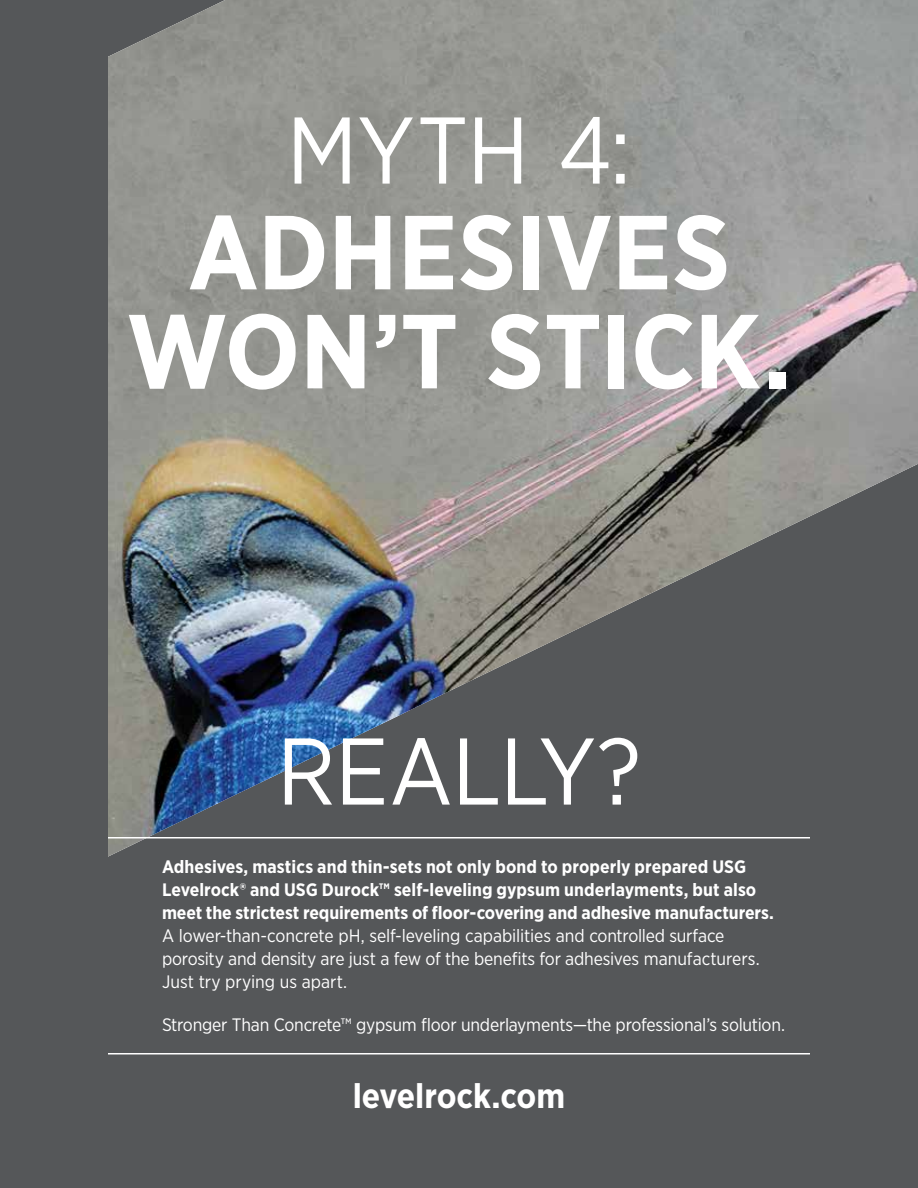
<style>
.page{position:relative;width:918px;height:1188px;background:#555759}
.page>*{position:absolute;margin:0;border:0;box-sizing:border-box;transform-origin:0 0}
.t1{font:700 105px/99px "Gotham Narrow";letter-spacing:-.005em;color:#fff;text-align:center}
.t2{font:94.5px "Gotham Narrow";letter-spacing:-.01em;color:#fff}
.t3{font:700 34.5px "Gotham Narrow";letter-spacing:-.005em;color:#fff}
.t4{font:18px/23px "Gotham Narrow";letter-spacing:-.01em;color:#fff}
.t5{font:700 18px/23px "Gotham Narrow";color:#fff}
</style>
<div class="page">
<img style="left:108px;top:0;width:810px;height:857px">
<hr style="left:108px;top:837px;width:702px;height:1px;background:#fff">
<hr style="left:108px;top:1053px;width:702px;height:1px;background:#fff">
<h2 class="t2" style="left:287px;top:92px;width:346px">MYTH 4:</h2>
<h1 class="t1" style="left:126px;top:202px;width:666px">ADHESIVES<br>WON’T STICK.</h1>
<h2 class="t2" style="left:277px;top:713px;width:366px">REALLY?</h2>
<p class="t5" style="left:162px;top:855px;width:613px">Adhesives, mastics and thin-sets not only bond to properly prepared USG<br>Levelrock® and USG Durock™ self-leveling gypsum underlayments, but also meet the strictest requirements of floor-covering and adhesive manufacturers.</p>
<p class="t4" style="left:162px;top:924px;width:599px">A lower-than-concrete pH, self-leveling capabilities and controlled surface porosity and density are just a few of the benefits for adhesives manufacturers.<br>Just try prying us apart.</p>
<p class="t4" style="left:162px;top:1013px;width:625px">Stronger Than Concrete™ gypsum floor underlayments—the professional’s solution.</p>
<h3 class="t3" style="left:353px;top:1073px;width:214px">levelrock.com</h3>
</div>
